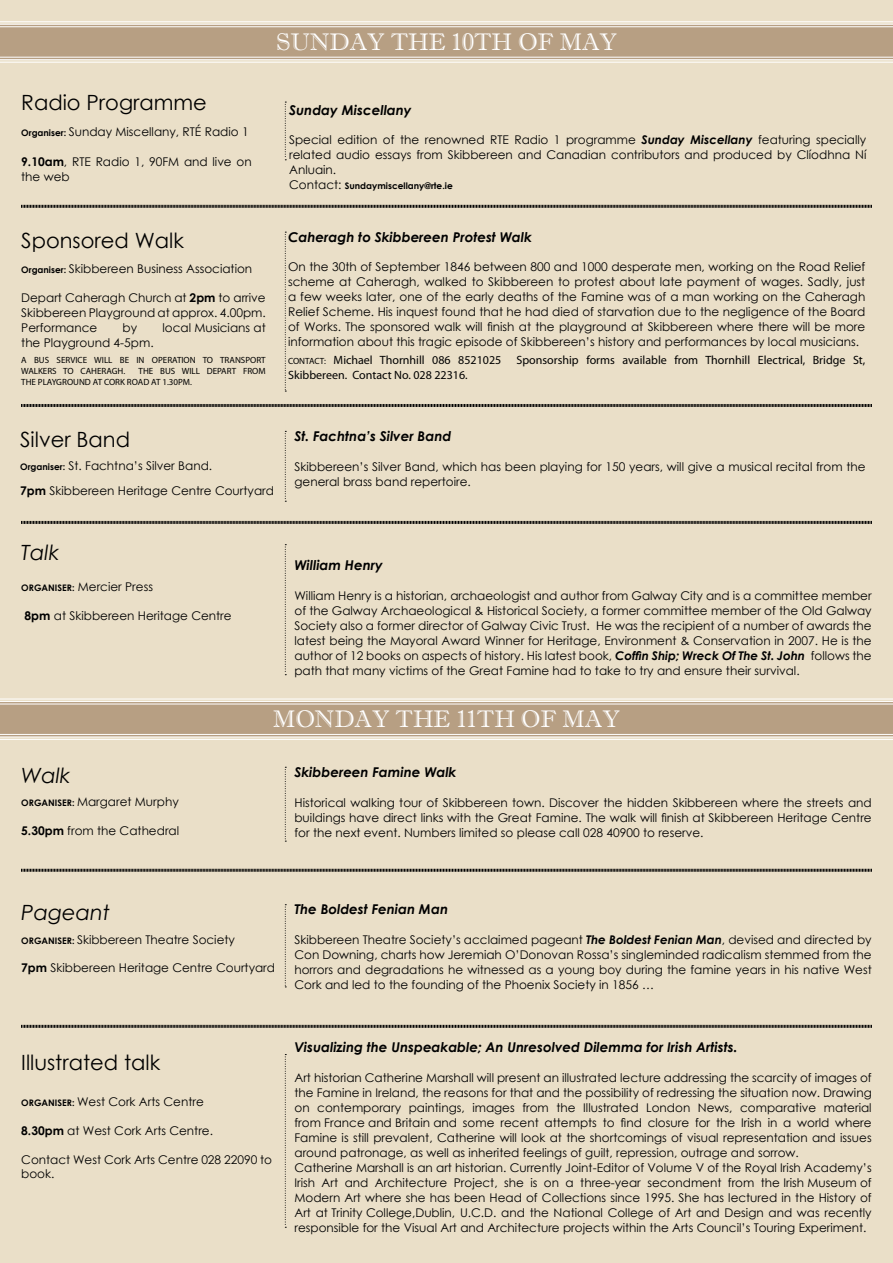
<style>
.page{position:relative;width:893px;height:1263px;background:#eadfc8}
.page>*{position:absolute;margin:0;border:0;box-sizing:border-box;transform-origin:0 0}
.t1{font:24px "Imprint MT Shadow";color:#fff}
.t2{font:21px "Century Gothic";color:#000}
.t3{font:italic 21px "Century Gothic";color:#000}
.t4{font:italic 700 13.5px "Century Gothic";color:#000}
.t5{font:12px/15px "Century Gothic";color:#000;text-align:justify}
.t6{font:12px "Myriad Pro";color:#000}
.t7{font:9px/10.8px "Myriad Pro";color:#000}
.t8{font:700 9px "Century Gothic";color:#000}
.s1{font-weight:700;font-size:9px}
.s2{font-weight:700}
.s3{font-weight:700;font-style:italic}
.s4{font-weight:400;font-size:12px}
.s5{font-size:9px}
</style>
<div class="page">
<svg style="left:21px;top:204px;width:851px;height:4px;background:#746e63"></svg>
<svg style="left:21px;top:403px;width:851px;height:4px;background:#746e63"></svg>
<svg style="left:21px;top:520px;width:851px;height:4px;background:#746e63"></svg>
<svg style="left:21px;top:1024px;width:851px;height:4px;background:#746e63"></svg>
<svg style="left:285px;top:102px;width:1px;height:58px"></svg>
<svg style="left:285px;top:232px;width:1px;height:160px"></svg>
<svg style="left:285px;top:431px;width:1px;height:71px"></svg>
<svg style="left:285px;top:544px;width:1px;height:131px"></svg>
<svg style="left:285px;top:904px;width:1px;height:83px"></svg>
<svg style="left:285px;top:1054px;width:1px;height:174px"></svg>
<svg style="left:285px;top:767px;width:1px;height:75px"></svg>
<svg style="left:21px;top:868px;width:851px;height:4px;background:#746e63"></svg>
<svg style="left:0;top:21px;width:893px;height:42px;background:#c5b29a"></svg>
<svg style="left:0;top:698px;width:893px;height:42px;background:#c5b29a"></svg>
<h1 class="t1" style="left:276px;top:27px;width:342px">SUNDAY THE 10TH OF MAY</h1>
<h2 class="t2" style="left:21px;top:88px;width:187px">Radio Programme</h2>
<p class="t5" style="left:21px;top:124px;width:229px"><span class="s1">Organiser:</span> Sunday Miscellany, RTÉ Radio 1</p>
<p class="t5" style="left:21px;top:154px;width:232px"><span class="s2">9.10am</span>, RTE Radio 1, 90FM and live on the web</p>
<h2 class="t2" style="left:21px;top:225px;width:164px">Sponsored Walk</h2>
<p class="t5" style="left:21px;top:261px;width:232px"><span class="s1">Organiser:</span> Skibbereen Business Association</p>
<p class="t5" style="left:21px;top:290px;width:246px">Depart Caheragh Church at <span class="s2">2pm</span> to arrive Skibbereen Playground at approx. 4.00pm.<br>Performance</p>
<p class="t5" style="left:123px;top:320px;width:16px">by</p>
<p class="t5" style="left:163px;top:320px;width:105px">local Musicians at</p>
<p class="t5" style="left:21px;top:335px;width:134px">the Playground 4-5pm.</p>
<p class="t7" style="left:21px;top:355px;width:246px">A BUS SERVICE WILL BE IN OPERATION TO TRANSPORT<br>WALKERS TO CAHERAGH.</p>
<p class="t7" style="left:21px;top:366px;width:246px;text-indent:117px">THE BUS WILL DEPART FROM<br>THE PLAYGROUND AT CORK ROAD AT 1.30PM.</p>
<p class="t4" style="left:289px;top:100px;width:124px">Sunday Miscellany</p>
<p class="t5" style="left:289px;top:132px;width:579px">Special edition of the renowned RTE Radio 1 programme <span class="s3">Sunday Miscellany</span> featuring specially related audio essays from Skibbereen and Canadian contributors and produced by Clíodhna Ní Anluain.</p>
<p class="t8" style="left:289px;top:179px;width:165px"><span class="s4">Contact:</span> Sundaymiscellany@rte.ie</p>
<p class="t4" style="left:288px;top:227px;width:245px">Caheragh to Skibbereen Protest Walk</p>
<p class="t5" style="left:288px;top:259px;width:579px">On the 30th of September 1846 between 800 and 1000 desperate men, working on the Road Relief scheme at Caheragh, walked to Skibbereen to protest about late payment of wages. Sadly, just a few weeks later, one of the early deaths of the Famine was of a man working on the Caheragh Relief Scheme. His inquest found that he had died of starvation due to the negligence of the Board of Works. The sponsored walk will finish at the playground at Skibbereen where there will be more information about this tragic episode of Skibbereen’s history and performances by local musicians.</p>
<p class="t6" style="left:288px;top:353px;width:215px"><span class="s5">CONTACT:</span> Michael Thornhill 086 8521025</p>
<p class="t6" style="left:516px;top:353px;width:350px">Sponsorship forms available from Thornhill Electrical, Bridge St,</p>
<p class="t6" style="left:288px;top:367px;width:181px">Skibbereen. Contact No. 028 22316.</p>
<h2 class="t2" style="left:20px;top:424px;width:111px">Silver Band</h2>
<p class="t5" style="left:20px;top:453px;width:255px;line-height:25.2px"><span class="s1">Organiser:</span> St. Fachtna’s Silver Band.<br><span class="s2">7pm</span> Skibbereen Heritage Centre Courtyard</p>
<h2 class="t3" style="left:21px;top:538px;width:40px">Talk</h2>
<p class="t5" style="left:21px;top:579px;width:133px"><span class="s1">ORGANISER:</span> Mercier Press</p>
<p class="t5" style="left:25px;top:608px;width:209px"><span class="s2">8pm</span> at Skibbereen Heritage Centre</p>
<p class="t4" style="left:294px;top:426px;width:158px">St. Fachtna’s Silver Band</p>
<p class="t5" style="left:294px;top:458px;width:573px">Skibbereen’s Silver Band, which has been playing for 150 years, will give a musical recital from the general brass band repertoire.</p>
<p class="t4" style="left:294px;top:555px;width:90px">William Henry</p>
<p class="t5" style="left:294px;top:588px;width:579px">William Henry is a historian, archaeologist and author from Galway City and is a committee member of the Galway Archaeological &amp; Historical Society, a former committee member of the Old Galway Society also a former director of Galway Civic Trust. He was the recipient of a number of awards the latest being the Mayoral Award Winner for Heritage, Environment &amp; Conservation in 2007. He is the author of 12 books on aspects of history. His latest book, <span class="s3">Coffin Ship; Wreck Of The St. John</span> follows the path that many victims of the Great Famine had to take to try and ensure their survival.</p>
<h2 class="t3" style="left:21px;top:760px;width:51px">Walk</h2>
<p class="t5" style="left:21px;top:794px;width:159px"><span class="s1">ORGANISER:</span> Margaret Murphy</p>
<p class="t5" style="left:21px;top:823px;width:159px"><span class="s2">5.30pm</span> from the Cathedral</p>
<h1 class="t1" style="left:273px;top:705px;width:348px">MONDAY THE 11TH OF MAY</h1>
<p class="t4" style="left:294px;top:762px;width:163px">Skibbereen Famine Walk</p>
<p class="t5" style="left:294px;top:795px;width:579px">Historical walking tour of Skibbereen town. Discover the hidden Skibbereen where the streets and buildings have direct links with the Great Famine. The walk will finish at Skibbereen Heritage Centre for the next event. Numbers limited so please call 028 40900 to reserve.</p>
<h2 class="t3" style="left:21px;top:898px;width:90px">Pageant</h2>
<p class="t5" style="left:21px;top:931px;width:215px"><span class="s1">ORGANISER:</span> Skibbereen Theatre Society</p>
<p class="t5" style="left:21px;top:960px;width:255px"><span class="s2">7pm</span> Skibbereen Heritage Centre Courtyard</p>
<h2 class="t2" style="left:21px;top:1048px;width:141px">Illustrated talk</h2>
<p class="t5" style="left:21px;top:1094px;width:184px"><span class="s1">ORGANISER:</span> West Cork Arts Centre</p>
<p class="t5" style="left:21px;top:1123px;width:193px"><span class="s2">8.30pm</span> at West Cork Arts Centre.</p>
<p class="t5" style="left:21px;top:1152px;width:252px;line-height:14.4px">Contact West Cork Arts Centre 028 22090 to book.</p>
<p class="t4" style="left:294px;top:899px;width:155px">The Boldest Fenian Man</p>
<p class="t5" style="left:294px;top:932px;width:579px">Skibbereen Theatre Society’s acclaimed pageant <span class="s3">The Boldest Fenian Man</span>, devised and directed by Con Downing, charts how Jeremiah O’Donovan Rossa’s singleminded radicalism stemmed from the horrors and degradations he witnessed as a young boy during the famine years in his native West Cork and led to the founding of the Phoenix Society in 1856 …</p>
<p class="t4" style="left:294px;top:1036px;width:445px">Visualizing the Unspeakable; An Unresolved Dilemma for Irish Artists.</p>
<p class="t5" style="left:294px;top:1069px;width:579px;text-align:left">Art historian Catherine Marshall will present an illustrated lecture addressing the scarcity of images of the Famine in Ireland, the reasons for that and the possibility of redressing the situation now. Drawing on contemporary paintings, images from the Illustrated London News, comparative material from France and Britain and some recent attempts to find closure for the Irish in a world where Famine is still prevalent, Catherine will look at the shortcomings of visual representation and issues around patronage, as well as inherited feelings of guilt, repression, outrage and sorrow.<br>Catherine Marshall is an art historian. Currently Joint-Editor of Volume V of the Royal Irish Academy’s Irish Art and Architecture Project, she is on a three-year secondment from the Irish Museum of Modern Art where she has been Head of Collections since 1995. She has lectured in the History of Art at Trinity College,Dublin, U.C.D. and the National College of Art and Design and was recently responsible for the Visual Art and Architecture projects within the Arts Council’s Touring Experiment.</p>
</div>
